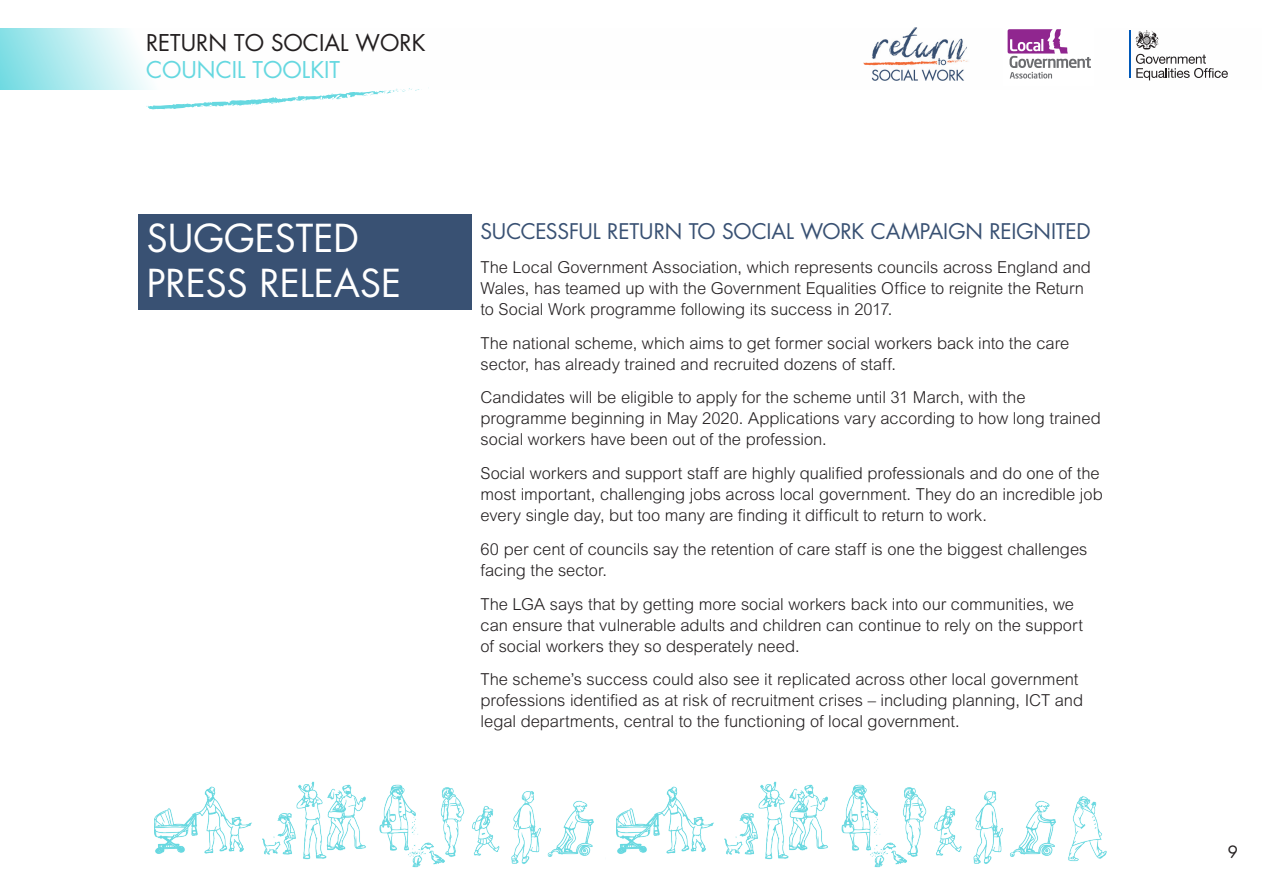
<style>
.page{position:relative;width:1263px;height:893px;background:#fff}
.page>*{position:absolute;margin:0;border:0;box-sizing:border-box;transform-origin:0 0}
.RTSW_Subhead{font:37.5px/45px "Futura";color:#fff}
.t1{font:22.5px "Futura";color:#231f20}
.t2{font:22.5px "Futura";color:#66d8e0}
.RTSW_Para_1{font:21px "Futura";letter-spacing:-.01em;color:#395173}
.RTSW_Body{font:300 16.5px/21px "Arial MT Std";letter-spacing:-.005em;color:#231f20}
.t3{font:16.5px "Futura";color:#231f20}
</style>
<div class="page">
<svg style="left:0;top:28px;width:1151px;height:61px"></svg>
<img style="left:616px;top:781px;width:491px;height:87px">
<img style="left:155px;top:781px;width:439px;height:87px">
<svg style="left:146px;top:88px;width:276px;height:22px"></svg>
<div style="left:1003px;top:25px;width:91px;height:61px;background:#fff"></div>
<svg style="left:1007px;top:29px;width:84px;height:50px"></svg>
<hr style="left:1129px;top:30px;width:2px;height:48px;background:#0058b8">
<svg style="left:1135px;top:30px;width:93px;height:50px"></svg>
<img style="left:863px;top:27px;width:108px;height:53px">
<div style="left:138px;top:214px;width:334px;height:95px;background:#395173"></div>
<h2 class="t1" style="left:146px;top:27px;width:281px">RETURN TO SOCIAL WORK</h2>
<h2 class="t2" style="left:146px;top:54px;width:196px">COUNCIL TOOLKIT</h2>
<p class="RTSW_Subhead" style="left:147px;top:215px;width:256px">SUGGESTED<br>PRESS RELEASE</p>
<p class="RTSW_Para_1" style="left:480px;top:217px;width:611px">SUCCESSFUL RETURN TO SOCIAL WORK CAMPAIGN REIGNITED</p>
<p class="RTSW_Body" style="left:480px;top:257px;width:612px">The Local Government Association, which represents councils across England and<br>Wales, has teamed up with the Government Equalities Office to reignite the Return to Social Work programme following its success in 2017.</p>
<p class="RTSW_Body" style="left:480px;top:332px;width:590px">The national scheme, which aims to get former social workers back into the care sector, has already trained and recruited dozens of staff.</p>
<p class="RTSW_Body" style="left:480px;top:387px;width:622px">Candidates will be eligible to apply for the scheme until 31 March, with the programme beginning in May 2020. Applications vary according to how long trained social workers have been out of the profession.</p>
<p class="RTSW_Body" style="left:480px;top:463px;width:624px">Social workers and support staff are highly qualified professionals and do one of the most important, challenging jobs across local government. They do an incredible job every single day, but too many are finding it difficult to return to work.</p>
<p class="RTSW_Body" style="left:480px;top:539px;width:608px">60 per cent of councils say the retention of care staff is one the biggest challenges facing the sector.</p>
<p class="RTSW_Body" style="left:480px;top:593px;width:604px">The LGA says that by getting more social workers back into our communities, we can ensure that vulnerable adults and children can continue to rely on the support of social workers they so desperately need.</p>
<p class="RTSW_Body" style="left:480px;top:669px;width:604px">The scheme’s success could also see it replicated across other local government professions identified as at risk of recruitment crises – including planning, ICT and legal departments, central to the functioning of local government.</p>
<p class="t3" style="left:1228px;top:841px;width:12px">9</p>
</div>
